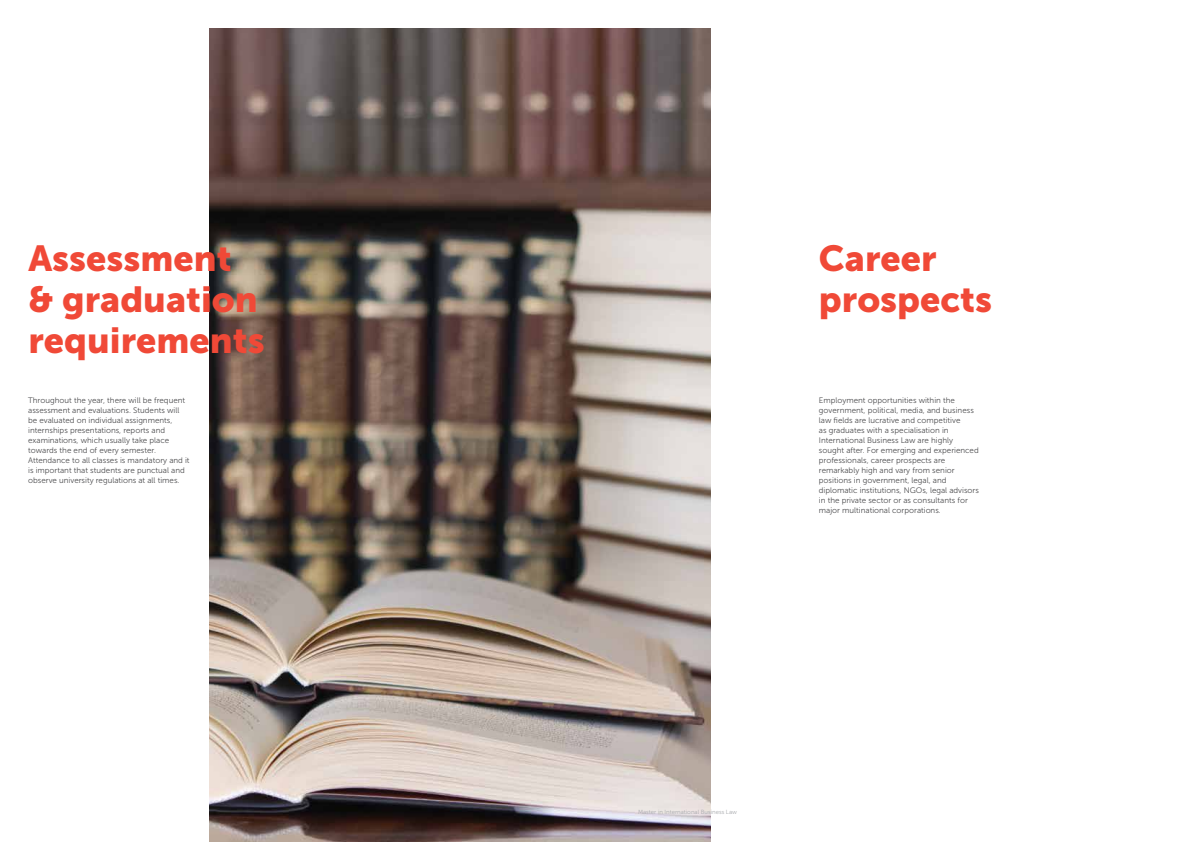
<style>
.page{position:relative;width:1191px;height:842px;background:#fff}
.page>*{position:absolute;margin:0;border:0;box-sizing:border-box;transform-origin:0 0}
.t1{font:36px/41px "Museo Sans 900";color:#f04937}
.t2{font:8px/10px "Museo Sans 300";color:#4d4d4f}
.t3{font:6px "Museo Sans 300";color:#a7a9ac}
</style>
<div class="page">
<img style="left:209px;top:28px;width:501px;height:814px">
<h1 class="t1" style="left:28px;top:238px;width:238px">Assessment &amp; graduation requirements</h1>
<h1 class="t1" style="left:819px;top:238px;width:175px;line-height:40.7px">Career prospects</h1>
<p class="t2" style="left:28px;top:395px;width:163px">Throughout the year, there will be frequent assessment and evaluations. Students will be evaluated on individual assignments, internships presentations, reports and examinations, which usually take place towards the end of every semester.<br>Attendance to all classes is mandatory and it is important that students are punctual and observe university regulations at all times.</p>
<p class="t2" style="left:819px;top:395px;width:161px">Employment opportunities within the government, political, media, and business law fields are lucrative and competitive<br>as graduates with a specialisation in International Business Law are highly sought after. For emerging and experienced professionals, career prospects are remarkably high and vary from senior positions in government, legal, and diplomatic institutions, NGOs, legal advisors in the private sector or as consultants for major multinational corporations.</p>
<p class="t3" style="left:638px;top:808px;width:100px">Master in International Business Law</p>
</div>
